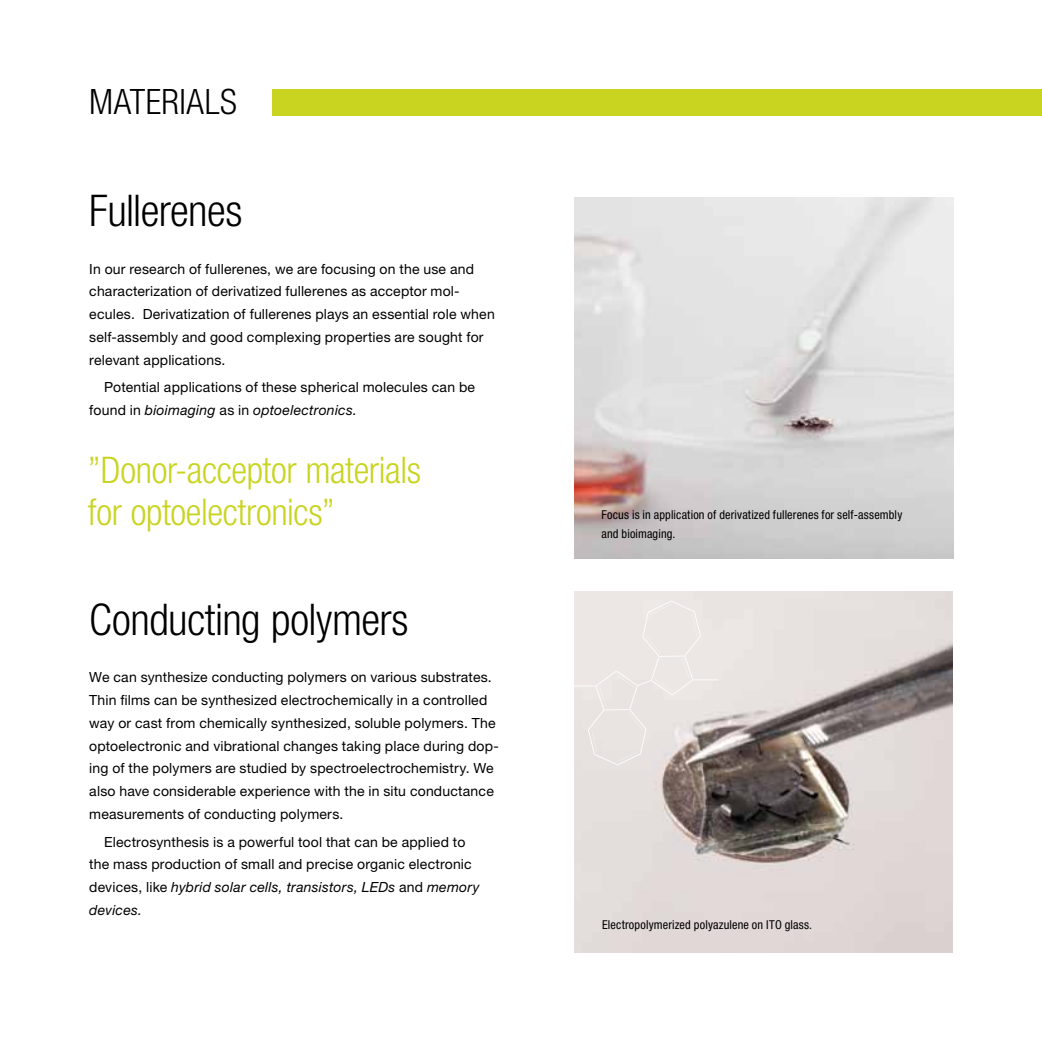
<style>
.page{position:relative;width:1042px;height:1042px;background:#fff}
.page>*{position:absolute;margin:0;border:0;box-sizing:border-box;transform-origin:0 0}
.t1{font:300 condensed 43.75px "Helvetica Neue LT Std";letter-spacing:-.01em;color:#000}
.t2{font:300 condensed 36.75px/42px "Helvetica Neue LT Std";letter-spacing:-.01em;color:#c8d41f}
.t3{font:300 condensed 35px "Helvetica Neue LT Std";letter-spacing:.01em;color:#000}
.t4{font:14px/22.8px "Helvetica Neue LT Std";letter-spacing:.015em;color:#000}
.t5{font:condensed 12.25px/19.2px "Helvetica Neue LT Std";letter-spacing:.015em;color:#000}
.s1{font-style:italic}
</style>
<div class="page">
<img style="left:574px;top:592px;width:378px;height:360px">
<svg style="left:574px;top:600px;width:144px;height:165px;background:#e6e1de"></svg>
<div style="left:273px;top:89px;width:769px;height:26px;background:#c8d41f"></div>
<img style="left:574px;top:198px;width:379px;height:361px">
<h3 class="t3" style="left:89px;top:82px;width:149px">Materials</h3>
<h1 class="t1" style="left:89px;top:186px;width:155px">Fullerenes</h1>
<p class="t4" style="left:89px;top:257px;width:407px">In our research of fullerenes, we are focusing on the use and characterization of derivatized fullerenes as acceptor mol&shy;ecules. Derivatization of fullerenes plays an essential role when self-assembly and good complexing properties are sought for relevant applications.</p>
<p class="t4" style="left:89px;top:376px;width:387px;text-indent:15px">Potential applications of these spherical molecules can be found in <span class="s1">bioimaging</span> as in <span class="s1">optoelectronics.</span></p>
<h2 class="t2" style="left:88px;top:448px;width:334px">”Donor-acceptor materials for optoelectronics”</h2>
<h1 class="t1" style="left:89px;top:594px;width:321px">Conducting polymers</h1>
<p class="t4" style="left:89px;top:666px;width:411px">We can synthesize conducting polymers on various substrates.<br>Thin films can be synthesized electrochemically in a controlled way or cast from chemically synthesized, soluble polymers. The optoelectronic and vibrational changes taking place during dop&shy;ing of the polymers are studied by spectroelectrochemistry. We also have considerable experience with the in situ conductance measurements of conducting polymers.</p>
<p class="t4" style="left:89px;top:830px;width:392px;text-indent:15px">Electrosynthesis is a powerful tool that can be applied to the mass production of small and precise organic electronic devices, like <span class="s1">hybrid solar cells, transistors, LEDs</span> and <span class="s1">memory devices.</span></p>
<p class="t5" style="left:601px;top:504px;width:302px">Focus is in application of derivatized fullerenes for self-assembly and bioimaging.</p>
<p class="t5" style="left:602px;top:914px;width:212px">Electropolymerized polyazulene on ITO glass.</p>
</div>
